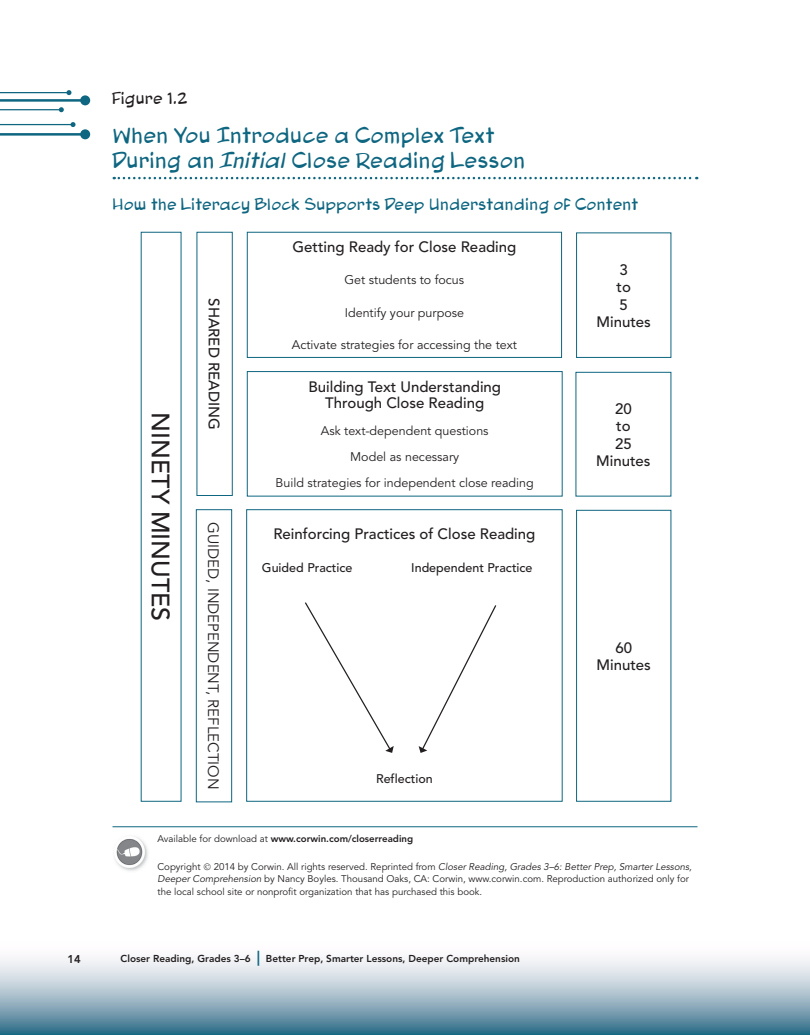
<style>
.page{position:relative;width:810px;height:1035px;background:#fff}
.page>*{position:absolute;margin:0;border:0;box-sizing:border-box;transform-origin:0 0}
.Figure_Text__B{font:500 25px "Avenir LT Std";color:#231f20}
.FT{font:20px/25px "Blambot Pro Lite";letter-spacing:.005em;color:#0f6681}
.Figure_Text__B-2{font:500 15px/16.2px "Avenir LT Std";color:#231f20;text-align:center}
.FT-2{font:15px "Blambot Pro Lite";letter-spacing:.005em;color:#0f6681}
.Figure_Text{font:15px "Avenir LT Std";color:#231f20}
.FN{font:15px "Blambot Pro Lite";letter-spacing:.015em;color:#231f20}
.Figure_Text-2{font:12.5px "Avenir LT Std";color:#231f20}
.Figure_Text__B-3{font:500 12.5px "Avenir LT Std";color:#231f20}
.t1{font:800 11.25px "Avenir LT Std";color:#231f20}
.t2{font:800 10px "Avenir LT Std";color:#231f20}
.Source_Note{font:9.75px/12.5px "Avenir LT Std";color:#231f20}
.Source_Note-2{font:800 9.75px "Avenir LT Std";color:#231f20}
.s1{font-style:italic}
.s2{font-weight:400}
.s3{font-size:15px;color:#0f6681}
</style>
<div class="page">
<svg style="left:0;top:959px;width:761px;height:76px;background:#9db8c5"></svg>
<svg style="left:761px;top:959px;width:49px;height:76px;background:#9db8c5"></svg>
<svg style="left:114px;top:177px;width:583px;height:2px"></svg>
<div style="left:247px;top:232px;width:315px;height:126px;border:1px solid #0f6681"></div>
<div style="left:247px;top:371px;width:315px;height:125px;border:1px solid #0f6681"></div>
<div style="left:246px;top:509px;width:316px;height:293px;border:1px solid #0f6681"></div>
<div style="left:197px;top:232px;width:36px;height:264px;border:1px solid #0f6681"></div>
<div style="left:196px;top:509px;width:36px;height:293px;border:1px solid #0f6681"></div>
<div style="left:576px;top:233px;width:95px;height:125px;border:1px solid #0f6681"></div>
<div style="left:576px;top:510px;width:95px;height:292px;border:1px solid #0f6681"></div>
<hr style="left:112px;top:826px;width:586px;height:1px;background:#0f6681">
<img style="left:114px;top:836px;width:34px;height:35px">
<svg style="left:305px;top:602px;width:89px;height:151px"></svg>
<svg style="left:419px;top:605px;width:78px;height:148px"></svg>
<hr style="left:0;top:99px;width:85px;height:3px;background:#0f6681">
<div style="left:80px;top:95px;width:10px;height:10px;background:#0f6681;border-radius:50%"></div>
<hr style="left:0;top:133px;width:85px;height:3px;background:#0f6681">
<div style="left:80px;top:129px;width:10px;height:10px;background:#0f6681;border-radius:50%"></div>
<hr style="left:0;top:92px;width:69px;height:1px;background:#0f6681">
<svg style="left:66px;top:90px;width:5px;height:5px"></svg>
<hr style="left:0;top:109px;width:61px;height:1px;background:#0f6681">
<svg style="left:59px;top:107px;width:5px;height:5px"></svg>
<hr style="left:0;top:124px;width:73px;height:1px;background:#0f6681">
<svg style="left:71px;top:122px;width:5px;height:5px"></svg>
<p class="FN" style="left:112px;top:90px;width:77px">Figure 1.2</p>
<p class="FT" style="left:112px;top:123px;width:414px">When You Introduce a Complex Text<br>During an <span class="s1">Initial</span> Close Reading Lesson</p>
<p class="FT-2" style="left:112px;top:196px;width:528px">How the Literacy Block Supports Deep Understanding of Content</p>
<p class="Figure_Text__B-2" style="left:292px;top:239px;width:225px">Getting Ready for Close Reading</p>
<p class="Figure_Text-2" style="left:345px;top:273px;width:121px">Get students to focus</p>
<p class="Figure_Text-2" style="left:345px;top:305px;width:121px">Identify your purpose</p>
<p class="Figure_Text-2" style="left:292px;top:338px;width:227px">Activate strategies for accessing the text</p>
<p class="Figure_Text__B-2" style="left:308px;top:379px;width:194px">Building Text Understanding<br>Through Close Reading</p>
<p class="Figure_Text-2" style="left:321px;top:423px;width:169px">Ask text-dependent questions</p>
<p class="Figure_Text-2" style="left:350px;top:449px;width:111px">Model as necessary</p>
<p class="Figure_Text-2" style="left:276px;top:476px;width:260px">Build strategies for independent close reading</p>
<p class="Figure_Text__B-2" style="left:273px;top:526px;width:264px">Reinforcing Practices of Close Reading</p>
<p class="Figure_Text__B-3" style="left:262px;top:560px;width:92px">Guided Practice</p>
<p class="Figure_Text__B-3" style="left:411px;top:560px;width:123px">Independent Practice</p>
<p class="Figure_Text__B-2" style="left:620px;top:262px;width:10px">3</p>
<p class="Figure_Text__B-2" style="left:617px;top:279px;width:16px">to</p>
<p class="Figure_Text__B-2" style="left:620px;top:297px;width:10px">5</p>
<p class="Figure_Text__B-2" style="left:597px;top:314px;width:56px">Minutes</p>
<p class="Figure_Text__B-2" style="left:222px;top:298px;width:133px;rotate:90deg">SHARED READING</p>
<p class="Figure_Text__B-2" style="left:615px;top:401px;width:18px">20</p>
<p class="Figure_Text__B-2" style="left:616px;top:418px;width:16px">to</p>
<p class="Figure_Text__B-2" style="left:615px;top:436px;width:18px">25</p>
<p class="Figure_Text__B-2" style="left:596px;top:453px;width:56px">Minutes</p>
<p class="Figure_Text__B" style="left:175px;top:412px;width:211px;rotate:90deg">NINETY MINUTES</p>
<p class="Figure_Text" style="left:222px;top:522px;width:268px;rotate:90deg">GUIDED, INDEPENDENT, REFLECTION</p>
<p class="Figure_Text__B-2" style="left:615px;top:640px;width:18px">60</p>
<p class="Figure_Text__B-2" style="left:597px;top:657px;width:56px">Minutes</p>
<p class="Figure_Text__B-3" style="left:376px;top:771px;width:58px">Reflection</p>
<p class="Source_Note-2" style="left:157px;top:833px;width:257px"><span class="s2">Available for download at</span> www.corwin.com/closerreading</p>
<p class="Source_Note" style="left:158px;top:860px;width:45px">Copyright</p>
<p class="Source_Note" style="left:158px;top:860px;width:536px;text-indent:56px">2014 by Corwin. All rights reserved. Reprinted from <span class="s1">Closer Reading, Grades 3–6: Better Prep, Smarter Lessons,<br>Deeper Comprehension</span> by Nancy Boyles. Thousand Oaks, CA: Corwin, www.corwin.com. Reproduction authorized only for the local school site or nonprofit organization that has purchased this book.</p>
<p class="t1" style="left:68px;top:952px;width:15px">14</p>
<p class="t2" style="left:121px;top:953px;width:401px">Closer Reading, Grades 3–6 <span class="s3">|</span> Better Prep, Smarter Lessons, Deeper Comprehension</p>
</div>
